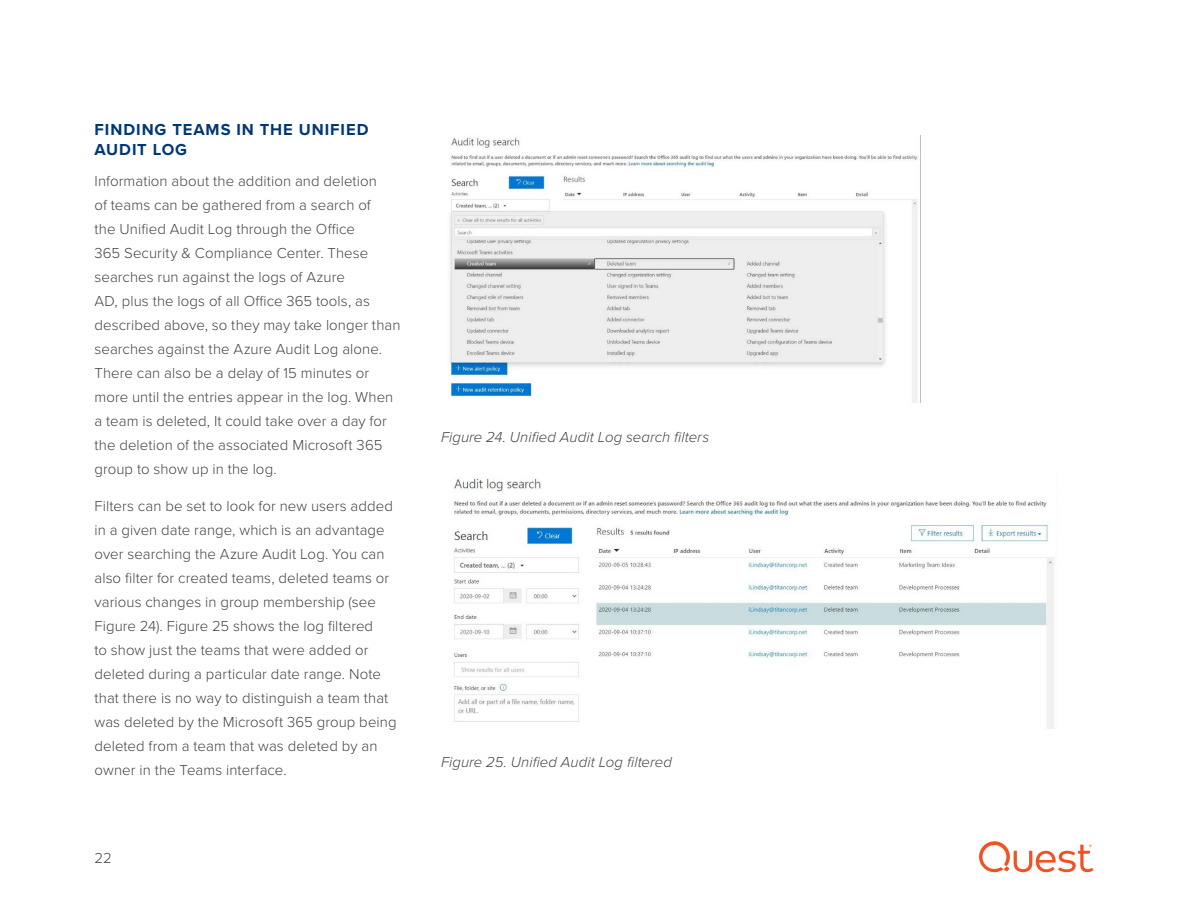
<style>
.page{position:relative;width:1188px;height:918px;background:#fff}
.page>*{position:absolute;margin:0;border:0;box-sizing:border-box;transform-origin:0 0}
.t1{font:700 16.5px/19.8px "Proxima Nova";letter-spacing:.06em;color:#003876}
.t2{font:300 15px/24px "Proxima Nova";letter-spacing:.005em;color:#444}
.t3{font:italic 300 15px "Proxima Nova";letter-spacing:.005em;color:#444}
</style>
<div class="page">
<img style="left:449px;top:137px;width:469px;height:266px">
<img style="left:453px;top:478px;width:601px;height:250px">
<svg style="left:979px;top:841px;width:114px;height:31px"></svg>
<p class="t1" style="left:94px;top:120px;width:276px">FINDING TEAMS IN THE UNIFIED<br>AUDIT LOG</p>
<p class="t2" style="left:94px;top:168px;width:307px">Information about the addition and deletion<br>of teams can be gathered from a search of<br>the Unified Audit Log through the Office<br>365 Security &amp; Compliance Center. These searches run against the logs of Azure<br>AD, plus the logs of all Office 365 tools, as described above, so they may take longer than searches against the Azure Audit Log alone.<br>There can also be a delay of 15 minutes or more until the entries appear in the log. When a team is deleted, It could take over a day for the deletion of the associated Microsoft 365 group to show up in the log.</p>
<p class="t2" style="left:94px;top:494px;width:304px">Filters can be set to look for new users added in a given date range, which is an advantage over searching the Azure Audit Log. You can also filter for created teams, deleted teams or various changes in group membership (see Figure 24). Figure 25 shows the log filtered<br>to show just the teams that were added or deleted during a particular date range. Note that there is no way to distinguish a team that was deleted by the Microsoft 365 group being deleted from a team that was deleted by an owner in the Teams interface.</p>
<p class="t2" style="left:94px;top:845px;width:19px">22</p>
<p class="t3" style="left:441px;top:425px;width:270px">Figure 24. Unified Audit Log search filters</p>
<p class="t3" style="left:441px;top:751px;width:233px">Figure 25. Unified Audit Log filtered</p>
</div>
